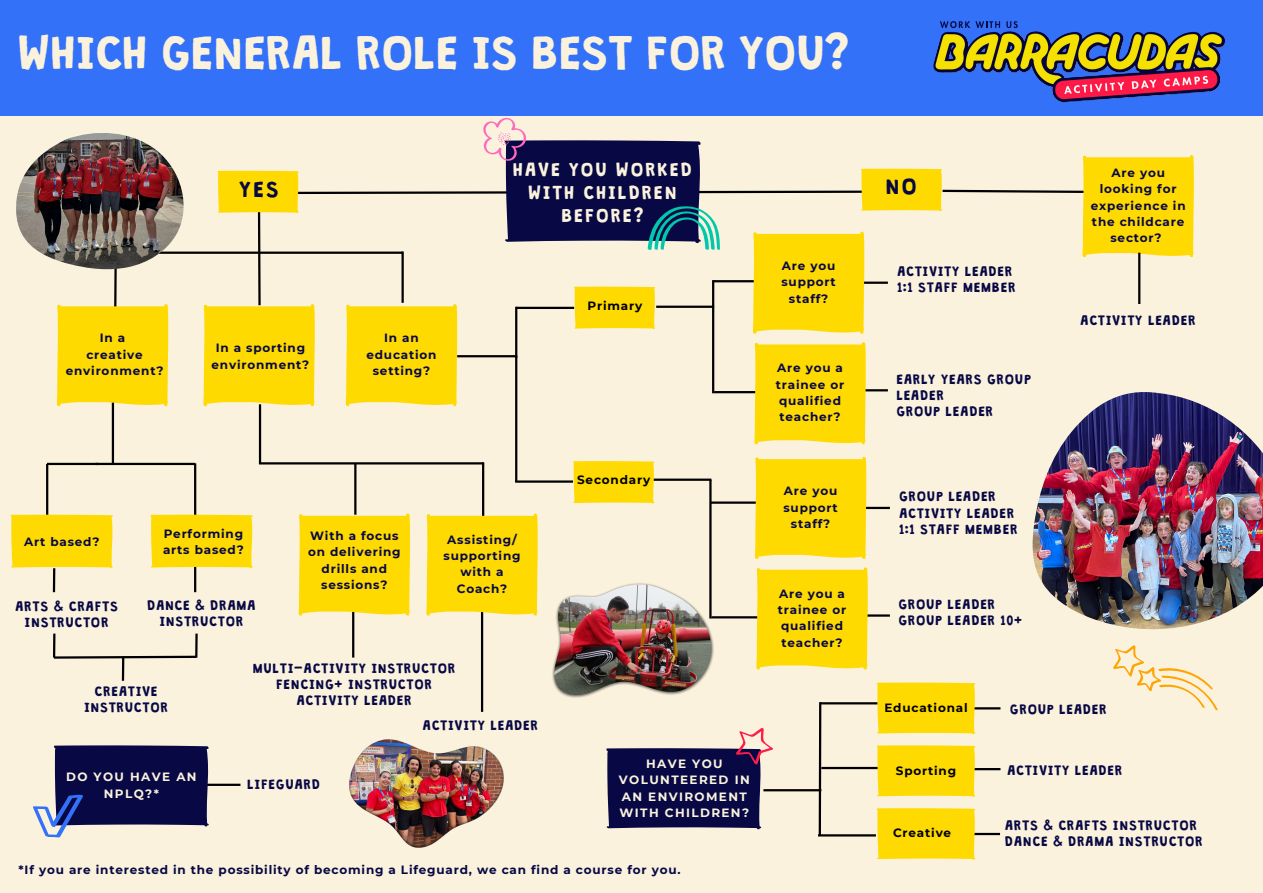
<style>
.page{position:relative;width:1263px;height:893px;background:#faf2dd}
.page>*{position:absolute;margin:0;border:0;box-sizing:border-box;transform-origin:0 0}
.t1{font:41.4px "Granstander Clean";color:#faf2dd}
.t2{font:19.5px "Granstander Clean";color:#080844}
.t3{font:16.5px/23.1px "Granstander Clean";letter-spacing:.115em;color:#faf2dd;text-align:center}
.t4{font:700 12px/16.4px "Montserrat";letter-spacing:.07em;color:#080844;text-align:center}
.t5{font:12px/16.4px "Granstander Clean";letter-spacing:.07em;color:#080844}
.t6{font:700 12px/16.4px "Montserrat";letter-spacing:.115em;color:#faf2dd;text-align:center}
.t7{font:700 12px "Montserrat";letter-spacing:.07em;color:#000}
</style>
<div class="page">
<div style="left:0;top:0;width:1263px;height:116px;background:#3371f8"></div>
<img style="left:933px;top:21px;width:293px;height:82px">
<svg style="left:940px;top:21px;width:60px;height:7px"></svg>
<svg style="left:1006px;top:21px;width:12px;height:7px"></svg>
<hr style="left:112px;top:402px;width:2px;height:61px;background:#000">
<svg style="left:57px;top:269px;width:111px;height:137px"></svg>
<hr style="left:115px;top:251px;width:288px;height:3px;background:#000">
<hr style="left:515px;top:355px;width:2px;height:127px;background:#000">
<hr style="left:515px;top:480px;width:58px;height:3px;background:#000">
<hr style="left:652px;top:478px;width:59px;height:3px;background:#000">
<svg style="left:573px;top:461px;width:81px;height:42px;background:#feda06"></svg>
<hr style="left:259px;top:404px;width:2px;height:60px;background:#000">
<hr style="left:481px;top:599px;width:2px;height:113px;background:#000">
<hr style="left:352px;top:606px;width:2px;height:51px;background:#000">
<svg style="left:299px;top:513px;width:111px;height:103px;background:#fedb0d"></svg>
<hr style="left:482px;top:462px;width:2px;height:55px;background:#000">
<svg style="left:426px;top:513px;width:112px;height:103px;background:#fedb0f"></svg>
<hr style="left:259px;top:462px;width:224px;height:2px;background:#000">
<hr style="left:354px;top:463px;width:2px;height:52px;background:#000">
<hr style="left:96px;top:463px;width:99px;height:2px;background:#000">
<hr style="left:47px;top:463px;width:51px;height:2px;background:#000">
<hr style="left:194px;top:463px;width:2px;height:129px;background:#000">
<hr style="left:46px;top:464px;width:2px;height:58px;background:#000">
<div style="left:150px;top:515px;width:103px;height:53px;background:#ffda00"></div>
<svg style="left:11px;top:515px;width:102px;height:78px"></svg>
<hr style="left:710px;top:501px;width:58px;height:3px;background:#000">
<hr style="left:832px;top:507px;width:58px;height:2px;background:#000">
<svg style="left:755px;top:457px;width:111px;height:102px;background:#fedb0b"></svg>
<hr style="left:711px;top:616px;width:58px;height:2px;background:#000">
<hr style="left:832px;top:614px;width:58px;height:2px;background:#000">
<svg style="left:756px;top:567px;width:112px;height:103px;background:#fedb0f"></svg>
<hr style="left:709px;top:480px;width:2px;height:138px;background:#000">
<hr style="left:763px;top:789px;width:58px;height:2px;background:#000">
<hr style="left:820px;top:702px;width:58px;height:2px;background:#000">
<hr style="left:821px;top:767px;width:58px;height:2px;background:#000">
<svg style="left:817px;top:702px;width:5px;height:135px"></svg>
<hr style="left:942px;top:707px;width:58px;height:2px;background:#000">
<div style="left:877px;top:682px;width:98px;height:52px;background:#ffda00"></div>
<hr style="left:942px;top:768px;width:58px;height:2px;background:#000">
<svg style="left:877px;top:745px;width:98px;height:52px;background:#feda09"></svg>
<hr style="left:942px;top:833px;width:58px;height:2px;background:#000">
<svg style="left:877px;top:808px;width:98px;height:52px;background:#feda09"></svg>
<hr style="left:818px;top:834px;width:58px;height:2px;background:#000">
<hr style="left:183px;top:783px;width:57px;height:3px;background:#000">
<svg style="left:1113px;top:645px;width:105px;height:66px"></svg>
<img style="left:1032px;top:401px;width:231px;height:228px">
<img style="left:552px;top:582px;width:162px;height:116px">
<img style="left:554px;top:584px;width:157px;height:111px">
<img style="left:349px;top:739px;width:154px;height:108px">
<img style="left:16px;top:133px;width:168px;height:136px">
<svg style="left:606px;top:728px;width:171px;height:101px"></svg>
<svg style="left:33px;top:745px;width:176px;height:93px"></svg>
<svg style="left:203px;top:118px;width:991px;height:326px"></svg>
<svg style="left:53px;top:633px;width:145px;height:48px"></svg>
<p class="t1" style="left:19px;top:38px;width:833px">WHICH GENERAL ROLE IS BEST FOR YOU?</p>
<p class="t2" style="left:240px;top:183px;width:41px">YES</p>
<h1 class="t4" style="left:100px;top:330px;width:27px">In a</h1>
<p class="t4" style="left:66px;top:346px;width:99px">creative environment?</p>
<p class="t4" style="left:212px;top:340px;width:99px">In a sporting environment?</p>
<p class="t4" style="left:366px;top:330px;width:72px">In an education setting?</p>
<p class="t3" style="left:513px;top:160px;width:181px">HAVE YOU WORKED<br>WITH CHILDREN<br>BEFORE?</p>
<h5 class="t7" style="left:587px;top:299px;width:56px">Primary</h5>
<p class="t7" style="left:577px;top:473px;width:75px">Secondary</p>
<p class="t4" style="left:24px;top:534px;width:77px">Art based?</p>
<p class="t4" style="left:163px;top:525px;width:82px;text-align:left">Performing arts based?</p>
<p class="t5" style="left:16px;top:600px;width:104px;text-align:center">ARTS &amp; CRAFTS<br>INSTRUCTOR</p>
<p class="t5" style="left:147px;top:599px;width:110px;text-align:center">DANCE &amp; DRAMA<br>INSTRUCTOR</p>
<p class="t4" style="left:308px;top:527px;width:94px">With a focus on delivering drills and sessions?</p>
<p class="t4" style="left:443px;top:531px;width:79px">Assisting/ supporting with a<br>Coach?</p>
<p class="t5" style="left:84px;top:685px;width:85px;text-align:center">CREATIVE<br>INSTRUCTOR</p>
<p class="t6" style="left:66px;top:769px;width:132px">DO YOU HAVE AN<br>NPLQ?*</p>
<p class="t5" style="left:253px;top:661px;width:204px;text-align:center">MULTI-ACTIVITY INSTRUCTOR<br>FENCING+ INSTRUCTOR<br>ACTIVITY LEADER</p>
<p class="t5" style="left:248px;top:778px;width:74px">LIFEGUARD</p>
<p class="t5" style="left:423px;top:718px;width:117px">ACTIVITY LEADER</p>
<p class="t6" style="left:619px;top:755px;width:132px">HAVE YOU<br>VOLUNTEERED IN<br>AN ENVIROMENT<br>WITH CHILDREN?</p>
<p class="t4" style="left:19px;top:861px;width:663px">*If you are interested in the possibility of becoming a Lifeguard, we can find a course for you.</p>
<p class="t4" style="left:781px;top:257px;width:56px">Are you support staff?</p>
<h3 class="t4" style="left:776px;top:360px;width:70px">Are you a trainee or qualified teacher?</h3>
<p class="t4" style="left:783px;top:483px;width:56px">Are you support staff?</p>
<p class="t4" style="left:778px;top:585px;width:70px">Are you a trainee or qualified teacher?</p>
<p class="t2" style="left:886px;top:180px;width:33px">NO</p>
<p class="t5" style="left:897px;top:265px;width:120px">ACTIVITY LEADER<br>1:1 STAFF MEMBER</p>
<p class="t5" style="left:897px;top:372px;width:136px">EARLY YEARS GROUP<br>LEADER<br>GROUP LEADER</p>
<p class="t5" style="left:899px;top:490px;width:120px">GROUP LEADER<br>ACTIVITY LEADER<br>1:1 STAFF MEMBER</p>
<p class="t5" style="left:899px;top:597px;width:125px">GROUP LEADER<br>GROUP LEADER 10+</p>
<p class="t4" style="left:1091px;top:165px;width:96px">Are you looking for experience in the childcare sector?</p>
<p class="t5" style="left:1080px;top:313px;width:117px">ACTIVITY LEADER</p>
<h2 class="t7" style="left:884px;top:700px;width:85px">Educational</h2>
<p class="t7" style="left:896px;top:763px;width:62px">Sporting</p>
<h2 class="t7" style="left:893px;top:826px;width:60px">Creative</h2>
<p class="t5" style="left:1010px;top:703px;width:98px">GROUP LEADER</p>
<h5 class="t5" style="left:1007px;top:764px;width:117px">ACTIVITY LEADER</h5>
<p class="t5" style="left:1005px;top:818px;width:199px">ARTS &amp; CRAFTS INSTRUCTOR<br>DANCE &amp; DRAMA INSTRUCTOR</p>
</div>
